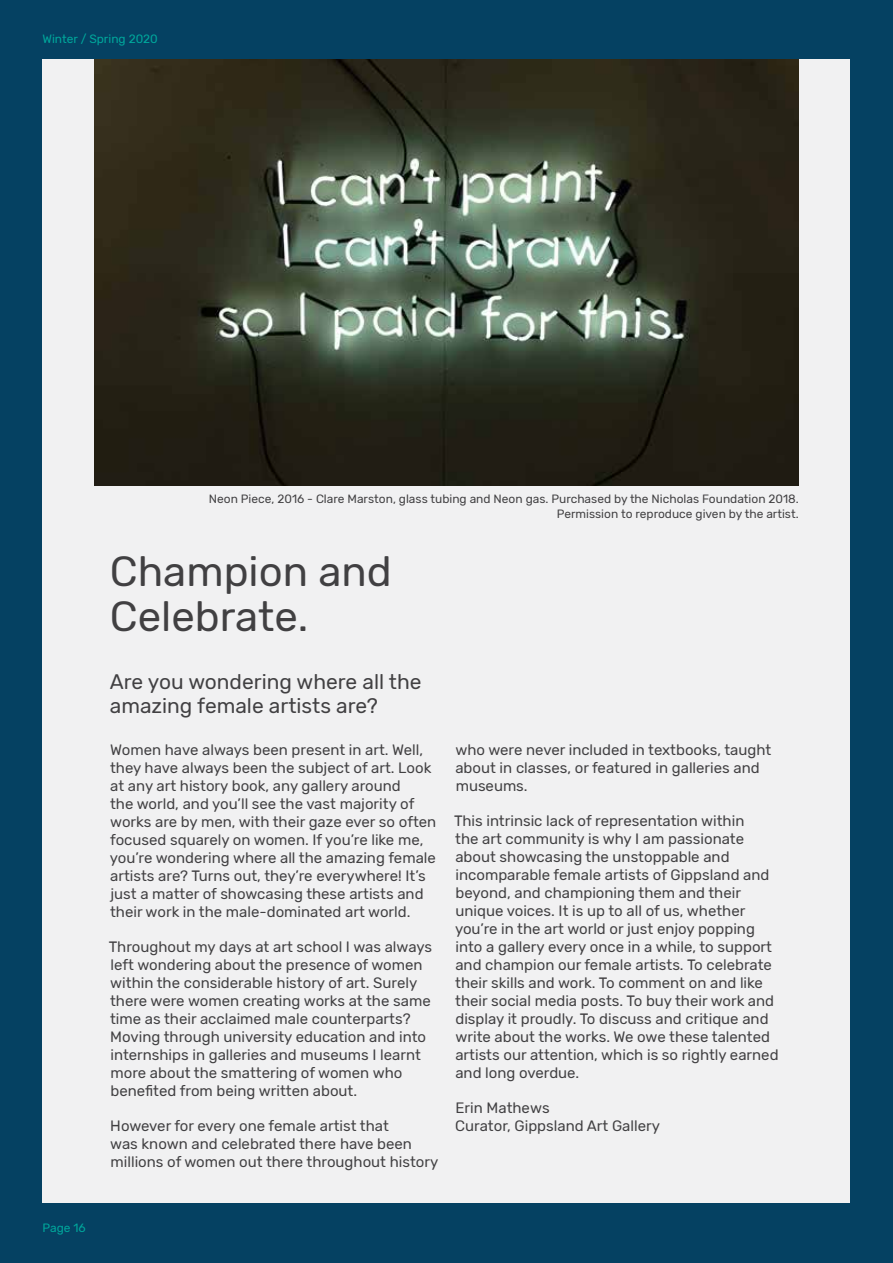
<style>
.page{position:relative;width:893px;height:1263px;background:#054162}
.page>*{position:absolute;margin:0;border:0;box-sizing:border-box;transform-origin:0 0}
.t1{font:42px/45px "Rubik";color:#414042}
.t2{font:21px/24px "Rubik";color:#414042}
.t3{font:15px/18px "Rubik";color:#414042}
.t4{font:12px "Rubik";color:#414042}
.t5{font:12px "Rubik";color:#00a89c}
</style>
<div class="page">
<div style="left:43px;top:60px;width:807px;height:1143px;background:#f1f1f2"></div>
<img style="left:94px;top:60px;width:705px;height:425px">
<p class="t5" style="left:43px;top:32px;width:117px">Winter / Spring 2020</p>
<p class="t4" style="left:209px;top:492px;width:591px">Neon Piece, 2016 - Clare Marston, glass tubing and Neon gas. Purchased by the Nicholas Foundation 2018.</p>
<p class="t4" style="left:557px;top:507px;width:243px">Permission to reproduce given by the artist.</p>
<p class="t5" style="left:43px;top:1221px;width:45px">Page 16</p>
<h2 class="t1" style="left:110px;top:550px;width:283px">Champion and<br>Celebrate.</h2>
<p class="t2" style="left:110px;top:670px;width:313px">Are you wondering where all the amazing female artists are?</p>
<p class="t3" style="left:110px;top:741px;width:328px">Women have always been present in art. Well, they have always been the subject of art. Look at any art history book, any gallery around<br>the world, and you’ll see the vast majority of works are by men, with their gaze ever so often focused squarely on women. If you’re like me, you’re wondering where all the amazing female artists are? Turns out, they’re everywhere! It’s just a matter of showcasing these artists and their work in the male-dominated art world.</p>
<p class="t3" style="left:109px;top:938px;width:325px">Throughout my days at art school I was always left wondering about the presence of women within the considerable history of art. Surely there were women creating works at the same time as their acclaimed male counterparts?<br>Moving through university education and into internships in galleries and museums I learnt more about the smattering of women who benefited from being written about.</p>
<p class="t3" style="left:110px;top:1117px;width:330px">However for every one female artist that<br>was known and celebrated there have been millions of women out there throughout history</p>
<p class="t3" style="left:455px;top:741px;width:317px">who were never included in textbooks, taught about in classes, or featured in galleries and museums.</p>
<p class="t3" style="left:454px;top:812px;width:326px">This intrinsic lack of representation within<br>the art community is why I am passionate about showcasing the unstoppable and incomparable female artists of Gippsland and beyond, and championing them and their unique voices. It is up to all of us, whether you’re in the art world or just enjoy popping into a gallery every once in a while, to support and champion our female artists. To celebrate their skills and work. To comment on and like their social media posts. To buy their work and display it proudly. To discuss and critique and write about the works. We owe these talented artists our attention, which is so rightly earned and long overdue.</p>
<p class="t3" style="left:455px;top:1099px;width:206px">Erin Mathews<br>Curator, Gippsland Art Gallery</p>
</div>
